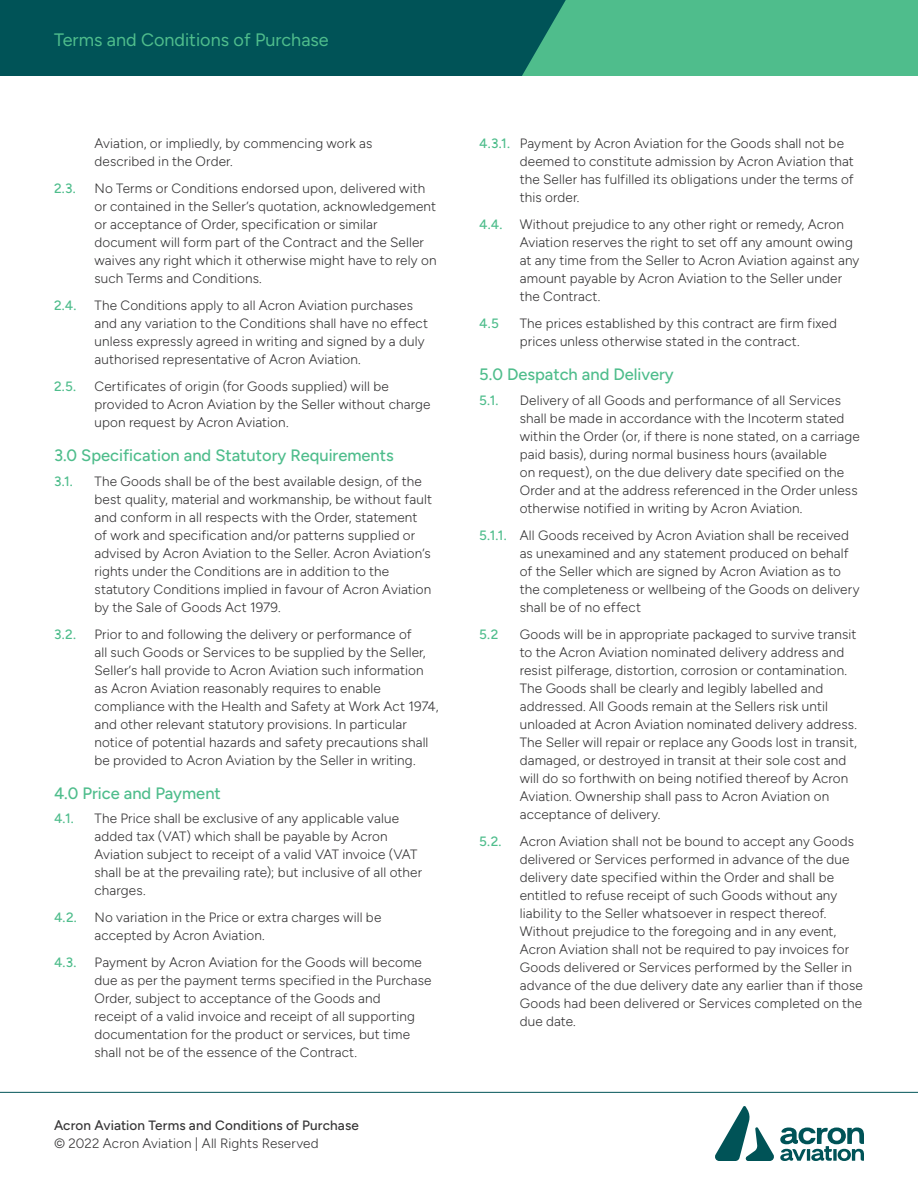
<style>
.page{position:relative;width:918px;height:1188px;background:#fff}
.page>*{position:absolute;margin:0;border:0;box-sizing:border-box;transform-origin:0 0}
.In_top_green_box{font:18px "Figtree";color:#4fbd8c}
.Number_Headings{font:500 16.5px "Figtree";color:#4fbd8c}
.Sub_Points{font:300 13.5px/18px "Figtree";letter-spacing:.01em;color:#363536}
.Body_Copy{font:500 13.5px/18px "Figtree";letter-spacing:.01em;color:#363536}
.Sub_Points-2{font:500 13.5px "Figtree";color:#4fbd8c}
.s1{font-weight:300}
.s2{font-weight:500;color:#4fbd8c}
</style>
<div class="page">
<svg style="left:0;top:0;width:918px;height:76px;background:#1f7d6c"></svg>
<hr style="left:0;top:1092px;width:918px;height:1px;background:#005357">
<svg style="left:715px;top:1106px;width:149px;height:55px"></svg>
<p class="In_top_green_box" style="left:54px;top:30px;width:276px">Terms and Conditions of Purchase</p>
<p class="Sub_Points" style="left:94px;top:135px;width:279px">Aviation, or impliedly, by commencing work as described in the Order.</p>
<p class="Sub_Points-2" style="left:54px;top:181px;width:23px">2.3.</p>
<p class="Sub_Points" style="left:94px;top:180px;width:344px">No Terms or Conditions endorsed upon, delivered with or contained in the Seller’s quotation, acknowledgement or acceptance of Order, specification or similar document will form part of the Contract and the Seller waives any right which it otherwise might have to rely on such Terms and Conditions.</p>
<p class="Sub_Points-2" style="left:54px;top:298px;width:24px">2.4.</p>
<p class="Sub_Points" style="left:94px;top:297px;width:335px">The Conditions apply to all Acron Aviation purchases and any variation to the Conditions shall have no effect unless expressly agreed in writing and signed by a duly authorised representative of Acron Aviation.</p>
<p class="Sub_Points-2" style="left:54px;top:379px;width:24px">2.5.</p>
<p class="Sub_Points" style="left:94px;top:378px;width:337px">Certificates of origin (for Goods supplied) will be provided to Acron Aviation by the Seller without charge upon request by Acron Aviation.</p>
<p class="Number_Headings" style="left:54px;top:446px;width:341px">3.0 Specification and Statutory Requirements</p>
<p class="Sub_Points-2" style="left:54px;top:473px;width:20px">3.1.</p>
<p class="Sub_Points" style="left:94px;top:472px;width:339px">The Goods shall be of the best available design, of the best quality, material and workmanship, be without fault and conform in all respects with the Order, statement of work and specification and/or patterns supplied or advised by Acron Aviation to the Seller. Acron Aviation’s rights under the Conditions are in addition to the statutory Conditions implied in favour of Acron Aviation by the Sale of Goods Act 1979.</p>
<p class="Sub_Points-2" style="left:54px;top:626px;width:23px">3.2.</p>
<p class="Sub_Points" style="left:94px;top:625px;width:346px">Prior to and following the delivery or performance of<br>all such Goods or Services to be supplied by the Seller, Seller’s hall provide to Acron Aviation such information as Acron Aviation reasonably requires to enable compliance with the Health and Safety at Work Act 1974, and other relevant statutory provisions. In particular notice of potential hazards and safety precautions shall be provided to Acron Aviation by the Seller in writing.</p>
<p class="Number_Headings" style="left:54px;top:783px;width:168px">4.0 Price and Payment</p>
<p class="Sub_Points-2" style="left:54px;top:811px;width:21px">4.1.</p>
<p class="Sub_Points" style="left:94px;top:810px;width:329px">The Price shall be exclusive of any applicable value added tax (VAT) which shall be payable by Acron Aviation subject to receipt of a valid VAT invoice (VAT shall be at the prevailing rate); but inclusive of all other charges.</p>
<p class="Sub_Points-2" style="left:54px;top:910px;width:24px">4.2.</p>
<p class="Sub_Points" style="left:94px;top:909px;width:288px">No variation in the Price or extra charges will be accepted by Acron Aviation.</p>
<p class="Sub_Points-2" style="left:54px;top:955px;width:24px">4.3.</p>
<p class="Sub_Points" style="left:94px;top:954px;width:338px">Payment by Acron Aviation for the Goods will become due as per the payment terms specified in the Purchase Order, subject to acceptance of the Goods and<br>receipt of a valid invoice and receipt of all supporting documentation for the product or services, but time shall not be of the essence of the Contract.</p>
<p class="Body_Copy" style="left:54px;top:1116px;width:306px">Acron Aviation Terms and Conditions of Purchase <span class="s1">© 2022 Acron Aviation | All Rights Reserved</span></p>
<p class="Sub_Points" style="left:520px;top:135px;width:336px;text-indent:-40px"><span class="s2">4.3.1.</span> Payment by Acron Aviation for the Goods shall not be deemed to constitute admission by Acron Aviation that the Seller has fulfilled its obligations under the terms of this order.</p>
<p class="Sub_Points-2" style="left:479px;top:217px;width:25px">4.4.</p>
<p class="Sub_Points" style="left:520px;top:216px;width:341px">Without prejudice to any other right or remedy, Acron Aviation reserves the right to set off any amount owing at any time from the Seller to Acron Aviation against any amount payable by Acron Aviation to the Seller under the Contract.</p>
<p class="Sub_Points-2" style="left:479px;top:316px;width:21px">4.5</p>
<p class="Sub_Points" style="left:520px;top:315px;width:319px">The prices established by this contract are firm fixed prices unless otherwise stated in the contract.</p>
<p class="Number_Headings" style="left:479px;top:365px;width:196px">5.0 Despatch and Delivery</p>
<p class="Sub_Points-2" style="left:479px;top:392px;width:21px">5.1.</p>
<p class="Sub_Points" style="left:520px;top:391px;width:342px">Delivery of all Goods and performance of all Services shall be made in accordance with the Incoterm stated within the Order (or, if there is none stated, on a carriage paid basis), during normal business hours (available<br>on request), on the due delivery date specified on the Order and at the address referenced in the Order unless otherwise notified in writing by Acron Aviation.</p>
<p class="Sub_Points" style="left:520px;top:526px;width:341px;text-indent:-40px"><span class="s2">5.1.1.</span> All Goods received by Acron Aviation shall be received as unexamined and any statement produced on behalf of the Seller which are signed by Acron Aviation as to the completeness or wellbeing of the Goods on delivery shall be of no effect</p>
<p class="Sub_Points-2" style="left:479px;top:626px;width:21px">5.2</p>
<p class="Sub_Points" style="left:520px;top:625px;width:339px">Goods will be in appropriate packaged to survive transit to the Acron Aviation nominated delivery address and resist pilferage, distortion, corrosion or contamination.<br>The Goods shall be clearly and legibly labelled and addressed. All Goods remain at the Sellers risk until unloaded at Acron Aviation nominated delivery address.<br>The Seller will repair or replace any Goods lost in transit, damaged, or destroyed in transit at their sole cost and will do so forthwith on being notified thereof by Acron Aviation. Ownership shall pass to Acron Aviation on acceptance of delivery.</p>
<p class="Sub_Points-2" style="left:479px;top:833px;width:24px">5.2.</p>
<p class="Sub_Points" style="left:520px;top:832px;width:345px">Acron Aviation shall not be bound to accept any Goods delivered or Services performed in advance of the due delivery date specified within the Order and shall be entitled to refuse receipt of such Goods without any liability to the Seller whatsoever in respect thereof.<br>Without prejudice to the foregoing and in any event, Acron Aviation shall not be required to pay invoices for Goods delivered or Services performed by the Seller in advance of the due delivery date any earlier than if those Goods had been delivered or Services completed on the due date.</p>
</div>
